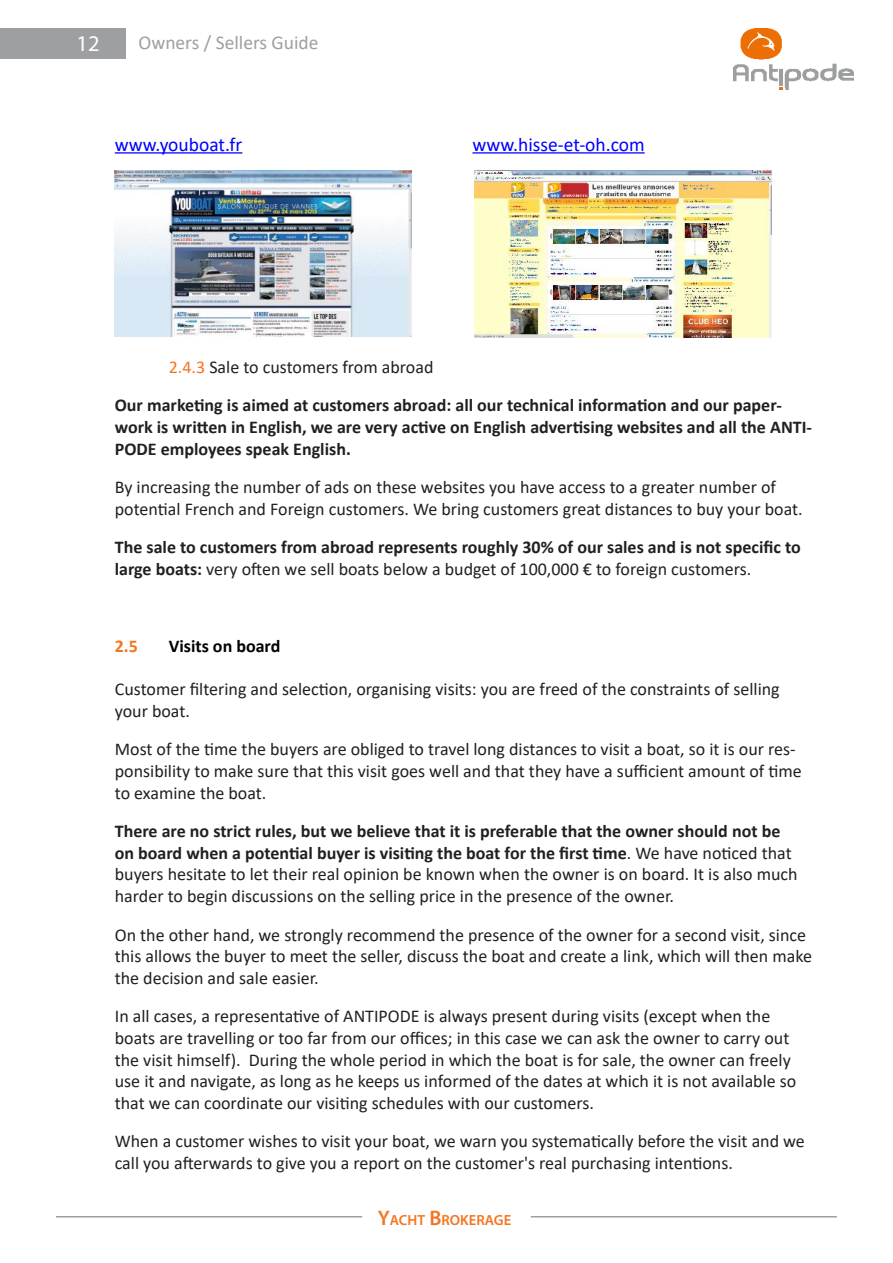
<style>
.page{position:relative;width:893px;height:1263px;background:#fff}
.page>*{position:absolute;margin:0;border:0;box-sizing:border-box;transform-origin:0 0}
.t1{font:22.5px "Myriad Pro";color:#fff}
.t2{font:19.5px "Calibri";color:#00f}
.t3{font:19.5px "Calibri";color:#9d9fa2}
.t4{font:18px/21.6px "Calibri";color:#231f20}
.t5{font:700 18px/21.6px "Calibri";color:#231f20}
.tityre_section{font:700 18px "Calibri";color:#000}
.tityre_section-2{font:700 18px "Calibri";color:#f47521}
.t6{font:600 14.7px "Myriad Pro";color:#f47521}
.s1{color:#f47521}
.s2{font-weight:400}
.s3{font-weight:700}
.s4{font-size:21px}
</style>
<div class="page">
<img style="left:734px;top:28px;width:119px;height:61px">
<div style="left:0;top:28px;width:125px;height:31px;background:#9d9fa2"></div>
<hr style="left:56px;top:1216px;width:306px;height:1px;background:#9d9fa2">
<hr style="left:531px;top:1216px;width:306px;height:1px;background:#9d9fa2">
<hr style="left:115px;top:152px;width:127px;height:2px;background:#00f">
<hr style="left:472px;top:152px;width:173px;height:2px;background:#00f">
<img style="left:115px;top:170px;width:297px;height:167px">
<img style="left:474px;top:170px;width:298px;height:168px">
<p class="t1" style="left:77px;top:29px;width:25px">12</p>
<p class="t3" style="left:139px;top:29px;width:182px">Owners / Sellers Guide</p>
<p class="t2" style="left:115px;top:131px;width:129px">www.youboat.fr</p>
<p class="t2" style="left:472px;top:131px;width:174px">www.hisse-et-oh.com</p>
<p class="t4" style="left:169px;top:355px;width:266px"><span class="s1">2.4.3</span> Sale to customers from abroad</p>
<p class="t5" style="left:115px;top:394px;width:699px">Our marketing is aimed at customers abroad: all our technical information and our paper&shy;work is written in English, we are very active on English advertising websites and all the ANTI-<br>PODE employees speak English.</p>
<p class="t4" style="left:115px;top:476px;width:689px">By increasing the number of ads on these websites you have access to a greater number of potential French and Foreign customers. We bring customers great distances to buy your boat.</p>
<p class="t5" style="left:115px;top:536px;width:687px">The sale to customers from abroad represents roughly 30% of our sales and is not specific to large boats: <span class="s2">very often we sell boats below a budget of 100,000 € to foreign customers.</span></p>
<p class="tityre_section-2" style="left:115px;top:633px;width:25px">2.5</p>
<p class="tityre_section" style="left:169px;top:633px;width:113px">Visits on board</p>
<p class="t4" style="left:115px;top:678px;width:666px">Customer filtering and selection, organising visits: you are freed of the constraints of selling your boat.</p>
<p class="t4" style="left:115px;top:738px;width:688px">Most of the time the buyers are obliged to travel long distances to visit a boat, so it is our res&shy;ponsibility to make sure that this visit goes well and that they have a sufficient amount of time to examine the boat.</p>
<p class="t4" style="left:115px;top:820px;width:684px"><span class="s3">There are no strict rules, but we believe that it is preferable that the owner should not be on board when a potential buyer is visiting the boat for the first time</span>. We have noticed that buyers hesitate to let their real opinion be known when the owner is on board. It is also much harder to begin discussions on the selling price in the presence of the owner.</p>
<p class="t4" style="left:115px;top:923px;width:699px">On the other hand, we strongly recommend the presence of the owner for a second visit, since this allows the buyer to meet the seller, discuss the boat and create a link, which will then make the decision and sale easier.</p>
<p class="t4" style="left:115px;top:1005px;width:683px">In all cases, a representative of ANTIPODE is always present during visits (except when the boats are travelling or too far from our offices; in this case we can ask the owner to carry out the visit himself). During the whole period in which the boat is for sale, the owner can freely use it and navigate, as long as he keeps us informed of the dates at which it is not available so that we can coordinate our visiting schedules with our customers.</p>
<p class="t4" style="left:115px;top:1130px;width:692px">When a customer wishes to visit your boat, we warn you systematically before the visit and we call you afterwards to give you a report on the customer's real purchasing intentions.</p>
<p class="t6" style="left:378px;top:1210px;width:135px"><span class="s4">Y</span>ACHT <span class="s4">B</span>ROKERAGE</p>
</div>
